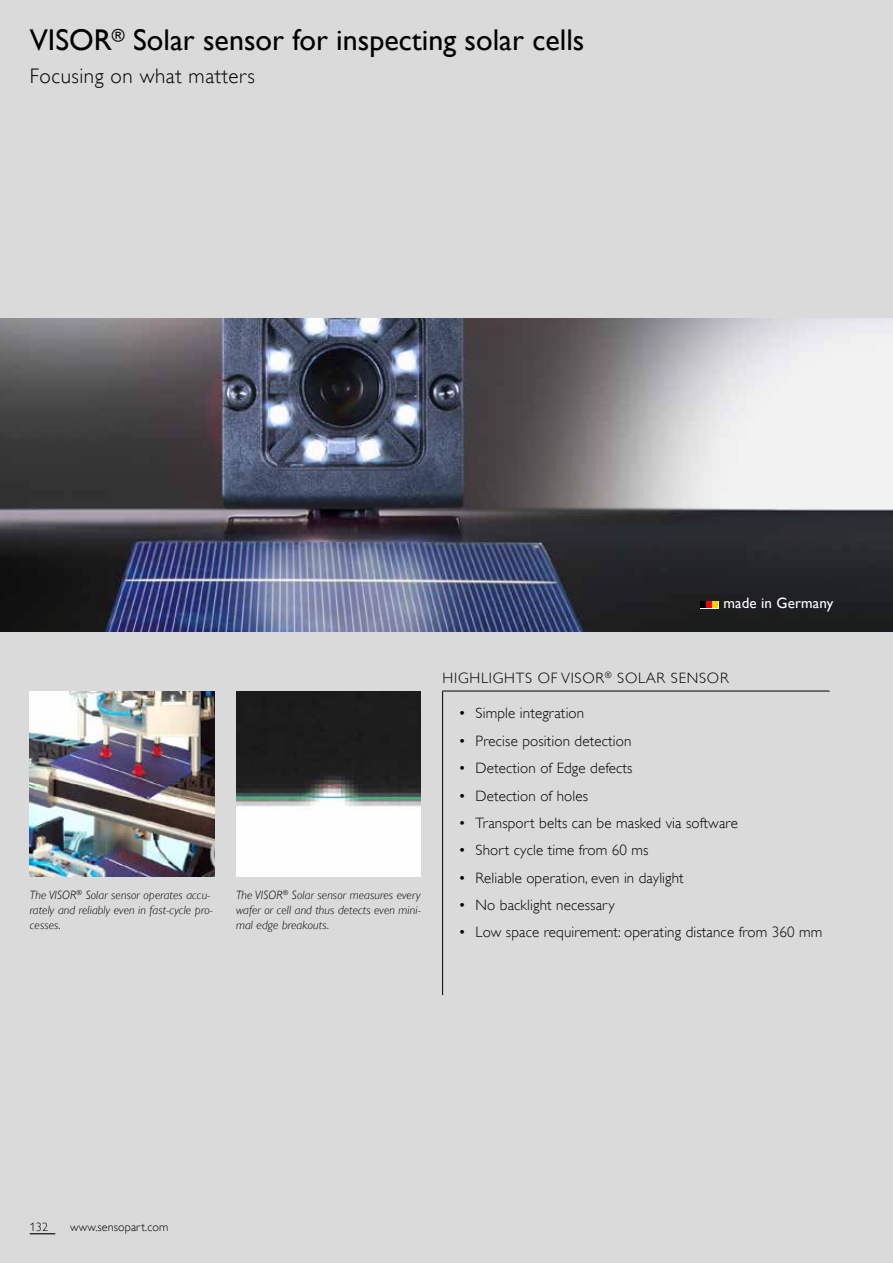
<style>
.page{position:relative;width:893px;height:1263px;background:#dadada}
.page>*{position:absolute;margin:0;border:0;box-sizing:border-box;transform-origin:0 0}
.t1{font:30px "Gill Alt One";color:#000}
.t2{font:300 21px "Gill Alt One";letter-spacing:.025em;color:#000}
.t3{font:300 15px "Gill Alt One";letter-spacing:.01em;color:#000}
.t4{font:300 15px "Gill Alt One";letter-spacing:.05em;color:#000}
.t5{font:15px "Gill Alt One";letter-spacing:.01em;color:#fff}
.t6{font:italic 300 12px/15px "Gill Alt One";letter-spacing:.01em;color:#000}
.t7{font:300 12px "Gill Alt One";letter-spacing:.01em;color:#000}
</style>
<div class="page">
<svg style="left:30px;top:1233px;width:25px;height:1px"></svg>
<hr style="left:442px;top:691px;width:1px;height:304px;background:#000">
<hr style="left:442px;top:691px;width:388px;height:1px;background:#000">
<img style="left:0;top:319px;width:893px;height:312px">
<img style="left:30px;top:691px;width:185px;height:185px">
<img style="left:236px;top:691px;width:185px;height:185px">
<svg style="left:712px;top:601px;width:7px;height:7px"></svg>
<div style="left:700px;top:601px;width:6px;height:7px;background:#000"></div>
<div style="left:706px;top:601px;width:6px;height:7px;background:#e30613"></div>
<svg style="left:712px;top:602px;width:6px;height:6px"></svg>
<h1 class="t1" style="left:30px;top:23px;width:556px">VISOR<sup>®</sup> Solar sensor for inspecting solar cells</h1>
<h2 class="t2" style="left:30px;top:64px;width:227px">Focusing on what matters</h2>
<p class="t5" style="left:723px;top:594px;width:111px">made in Germany</p>
<p class="t6" style="left:30px;top:888px;width:185px">The VISOR<sup>®</sup> Solar sensor operates accu&shy;rately and reliably even in fast-cycle pro&shy;cesses.</p>
<p class="t6" style="left:236px;top:888px;width:186px;text-align:justify">The VISOR<sup>®</sup> Solar sensor measures every wafer or cell and thus detects even mini&shy;mal edge breakouts.</p>
<p class="t4" style="left:443px;top:669px;width:287px">HIGHLIGHTS OF VISOR<sup>®</sup> SOLAR SENSOR</p>
<p class="t3" style="left:459px;top:705px;width:127px">• Simple integration</p>
<p class="t3" style="left:459px;top:732px;width:174px">• Precise position detection</p>
<p class="t3" style="left:459px;top:759px;width:176px">• Detection of Edge defects</p>
<p class="t3" style="left:459px;top:787px;width:131px">• Detection of holes</p>
<p class="t3" style="left:459px;top:814px;width:281px">• Transport belts can be masked via software</p>
<p class="t3" style="left:459px;top:841px;width:192px">• Short cycle time from 60 ms</p>
<p class="t3" style="left:459px;top:869px;width:227px">• Reliable operation, even in daylight</p>
<p class="t3" style="left:459px;top:896px;width:158px">• No backlight necessary</p>
<p class="t3" style="left:459px;top:924px;width:365px">• Low space requirement: operating distance from 360 mm</p>
<p class="t7" style="left:30px;top:1220px;width:20px">132</p>
<p class="t7" style="left:70px;top:1220px;width:100px">www.sensopart.com</p>
</div>
